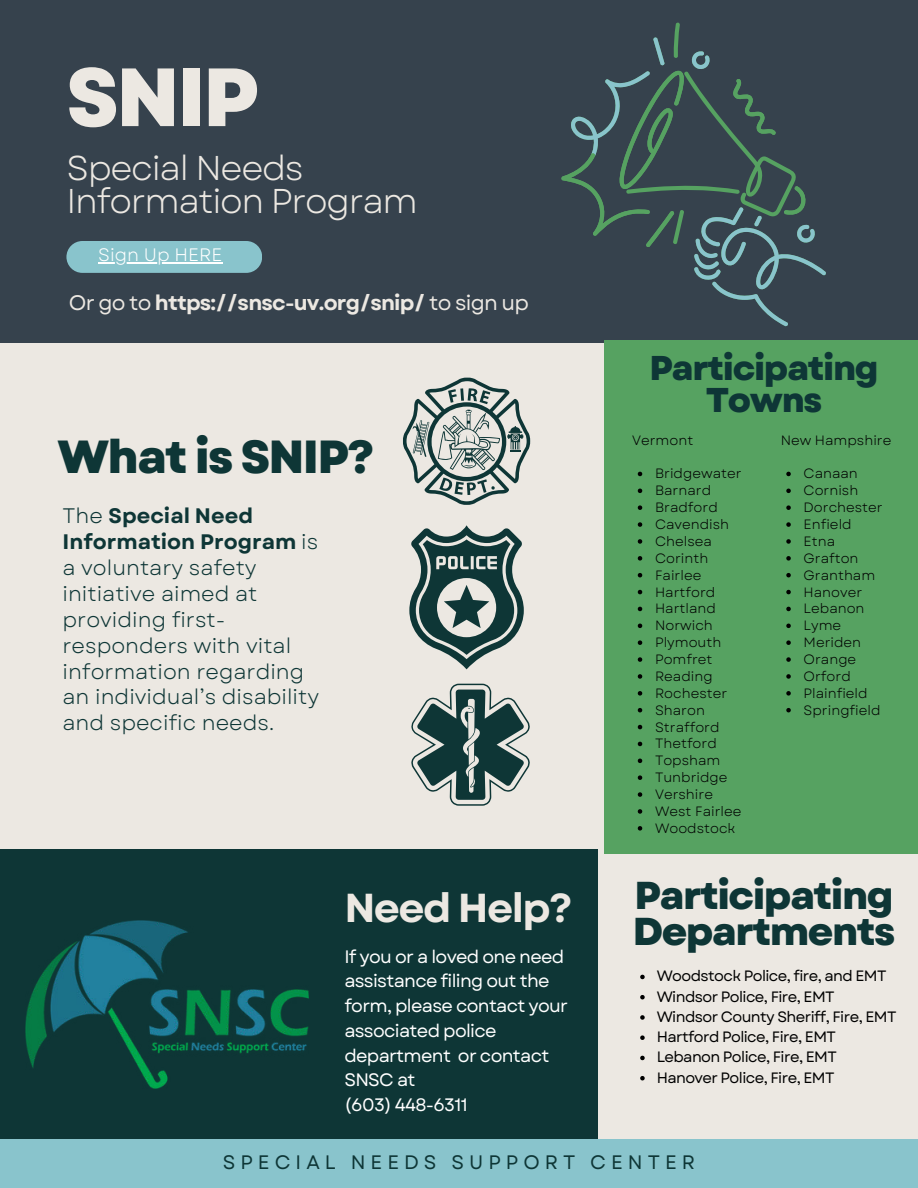
<style>
.page{position:relative;width:918px;height:1188px;background:#ece8e2}
.page>*{position:absolute;margin:0;border:0;box-sizing:border-box;transform-origin:0 0}
.t1{font:800 82.35px "Garet";color:#ece8e2}
.t2{font:800 46.35px "Garet";letter-spacing:-.04em;color:#0e3636}
.t3{font:700 40.35px "Garet";letter-spacing:-.04em;color:#ece8e2}
.t4{font:800 38.85px/36px "Garet";letter-spacing:-.04em;color:#0e3636}
.t5{font:34.35px/32.7px "Garet";letter-spacing:-.04em;color:#ece8e2}
.t6{font:800 34.35px/32.7px "Garet";letter-spacing:-.04em;color:#0e3636;text-align:center}
.t7{font:21px/25.8px "Garet";color:#0e3636}
.t8{font:700 21px "Garet";letter-spacing:-.04em;color:#ece8e2}
.t9{font:19.5px "Garet";letter-spacing:.26em;color:#0e3636}
.t10{font:18px/24.8px "Garet";letter-spacing:-.04em;color:#fff}
.t11{font:18px "Garet";color:#fff}
.t12{font:15px/20.2px "Garet";letter-spacing:-.04em;color:#000}
.t13{font:13.5px/17px "Garet";color:#000}
.s1{font-weight:400}
.s2{font-weight:700}
</style>
<div class="page">
<div style="left:0;top:0;width:918px;height:343px;background:#36424d"></div>
<div style="left:66px;top:241px;width:196px;height:32px;background:#89c4cc;border-radius:16px"></div>
<div style="left:0;top:850px;width:597px;height:338px;background:#0e3636"></div>
<div style="left:0;top:1139px;width:918px;height:49px;background:#89c4cc"></div>
<div style="left:604px;top:340px;width:314px;height:514px;background:#56a261"></div>
<svg style="left:653px;top:36px;width:163px;height:291px"></svg>
<svg style="left:561px;top:70px;width:245px;height:177px"></svg>
<svg style="left:409px;top:525px;width:115px;height:144px"></svg>
<svg style="left:403px;top:378px;width:127px;height:127px"></svg>
<svg style="left:411px;top:684px;width:119px;height:121px"></svg>
<img style="left:25px;top:920px;width:284px;height:168px">
<hr style="left:98px;top:263px;width:125px;height:1px;background:#fff">
<svg style="left:786px;top:472px;width:5px;height:4px"></svg>
<svg style="left:786px;top:489px;width:5px;height:4px"></svg>
<svg style="left:786px;top:505px;width:5px;height:5px"></svg>
<svg style="left:786px;top:522px;width:5px;height:5px"></svg>
<svg style="left:786px;top:539px;width:5px;height:5px"></svg>
<svg style="left:786px;top:556px;width:5px;height:5px"></svg>
<svg style="left:786px;top:573px;width:5px;height:4px"></svg>
<svg style="left:786px;top:590px;width:5px;height:4px"></svg>
<svg style="left:786px;top:607px;width:5px;height:4px"></svg>
<svg style="left:786px;top:624px;width:5px;height:4px"></svg>
<svg style="left:786px;top:640px;width:5px;height:5px"></svg>
<svg style="left:786px;top:657px;width:5px;height:5px"></svg>
<svg style="left:786px;top:674px;width:5px;height:5px"></svg>
<svg style="left:786px;top:691px;width:5px;height:5px"></svg>
<svg style="left:786px;top:708px;width:5px;height:4px"></svg>
<svg style="left:638px;top:472px;width:4px;height:4px"></svg>
<svg style="left:638px;top:489px;width:4px;height:4px"></svg>
<svg style="left:638px;top:505px;width:4px;height:5px"></svg>
<svg style="left:638px;top:522px;width:4px;height:5px"></svg>
<svg style="left:638px;top:539px;width:4px;height:5px"></svg>
<svg style="left:638px;top:556px;width:4px;height:5px"></svg>
<svg style="left:638px;top:573px;width:4px;height:4px"></svg>
<svg style="left:638px;top:590px;width:4px;height:4px"></svg>
<svg style="left:638px;top:607px;width:4px;height:4px"></svg>
<svg style="left:638px;top:624px;width:4px;height:4px"></svg>
<svg style="left:638px;top:640px;width:4px;height:5px"></svg>
<svg style="left:638px;top:657px;width:4px;height:5px"></svg>
<svg style="left:638px;top:674px;width:4px;height:5px"></svg>
<svg style="left:638px;top:691px;width:4px;height:5px"></svg>
<svg style="left:638px;top:708px;width:4px;height:4px"></svg>
<svg style="left:638px;top:725px;width:4px;height:4px"></svg>
<svg style="left:638px;top:742px;width:4px;height:4px"></svg>
<svg style="left:638px;top:759px;width:4px;height:4px"></svg>
<svg style="left:638px;top:775px;width:4px;height:5px"></svg>
<svg style="left:638px;top:792px;width:4px;height:5px"></svg>
<svg style="left:638px;top:809px;width:4px;height:5px"></svg>
<svg style="left:638px;top:826px;width:4px;height:5px"></svg>
<svg style="left:640px;top:975px;width:5px;height:4px"></svg>
<svg style="left:640px;top:995px;width:5px;height:4px"></svg>
<svg style="left:640px;top:1015px;width:5px;height:5px"></svg>
<svg style="left:640px;top:1035px;width:5px;height:5px"></svg>
<svg style="left:640px;top:1056px;width:5px;height:4px"></svg>
<svg style="left:640px;top:1076px;width:5px;height:4px"></svg>
<h1 class="t1" style="left:66px;top:46px;width:194px">SNIP</h1>
<h3 class="t5" style="left:66px;top:153px;width:353px">Special Needs<br>Information Program</h3>
<h3 class="t11" style="left:98px;top:244px;width:126px">Sign Up HERE</h3>
<h3 class="t8" style="left:69px;top:290px;width:461px"><span class="s1">Or go to</span> https://snsc-uv.org/snip/ <span class="s1">to sign up</span></h3>
<h2 class="t2" style="left:58px;top:428px;width:318px">What is SNIP?</h2>
<h3 class="t7" style="left:63px;top:504px;width:258px">The <span class="s2">Special Need<br>Information Program</span> is a voluntary safety initiative aimed at providing first&shy;responders with vital information regarding an individual’s disability and specific needs.</h3>
<h3 class="t3" style="left:344px;top:883px;width:230px">Need Help?</h3>
<h3 class="t10" style="left:344px;top:944px;width:225px">If you or a loved one need assistance filing out the form, please contact your associated police department or contact<br>SNSC at<br>(603) 448-6311</h3>
<h3 class="t6" style="left:649px;top:353px;width:231px">Participating<br>Towns</h3>
<p class="t13" style="left:632px;top:432px;width:63px">Vermont</p>
<p class="t13" style="left:655px;top:466px;width:88px">Bridgewater<br>Barnard<br>Bradford<br>Cavendish<br>Chelsea<br>Corinth<br>Fairlee<br>Hartford<br>Hartland<br>Norwich<br>Plymouth<br>Pomfret<br>Reading<br>Rochester<br>Sharon<br>Strafford<br>Thetford<br>Topsham<br>Tunbridge<br>Vershire<br>West Fairlee<br>Woodstock</p>
<p class="t13" style="left:781px;top:432px;width:112px">New Hampshire</p>
<p class="t13" style="left:804px;top:466px;width:81px">Canaan<br>Cornish<br>Dorchester<br>Enfield<br>Etna<br>Grafton<br>Grantham<br>Hanover<br>Lebanon<br>Lyme<br>Meriden<br>Orange<br>Orford<br>Plainfield<br>Springfield</p>
<h3 class="t4" style="left:633px;top:879px;width:264px">Participating<br>Departments</h3>
<p class="t12" style="left:657px;top:967px;width:241px">Woodstock Police, fire, and EMT<br>Windsor Police, Fire, EMT<br>Windsor County Sheriff, Fire, EMT<br>Hartford Police, Fire, EMT<br>Lebanon Police, Fire, EMT<br>Hanover Police, Fire, EMT</p>
<h3 class="t9" style="left:223px;top:1150px;width:474px">SPECIAL NEEDS SUPPORT CENTER</h3>
</div>
